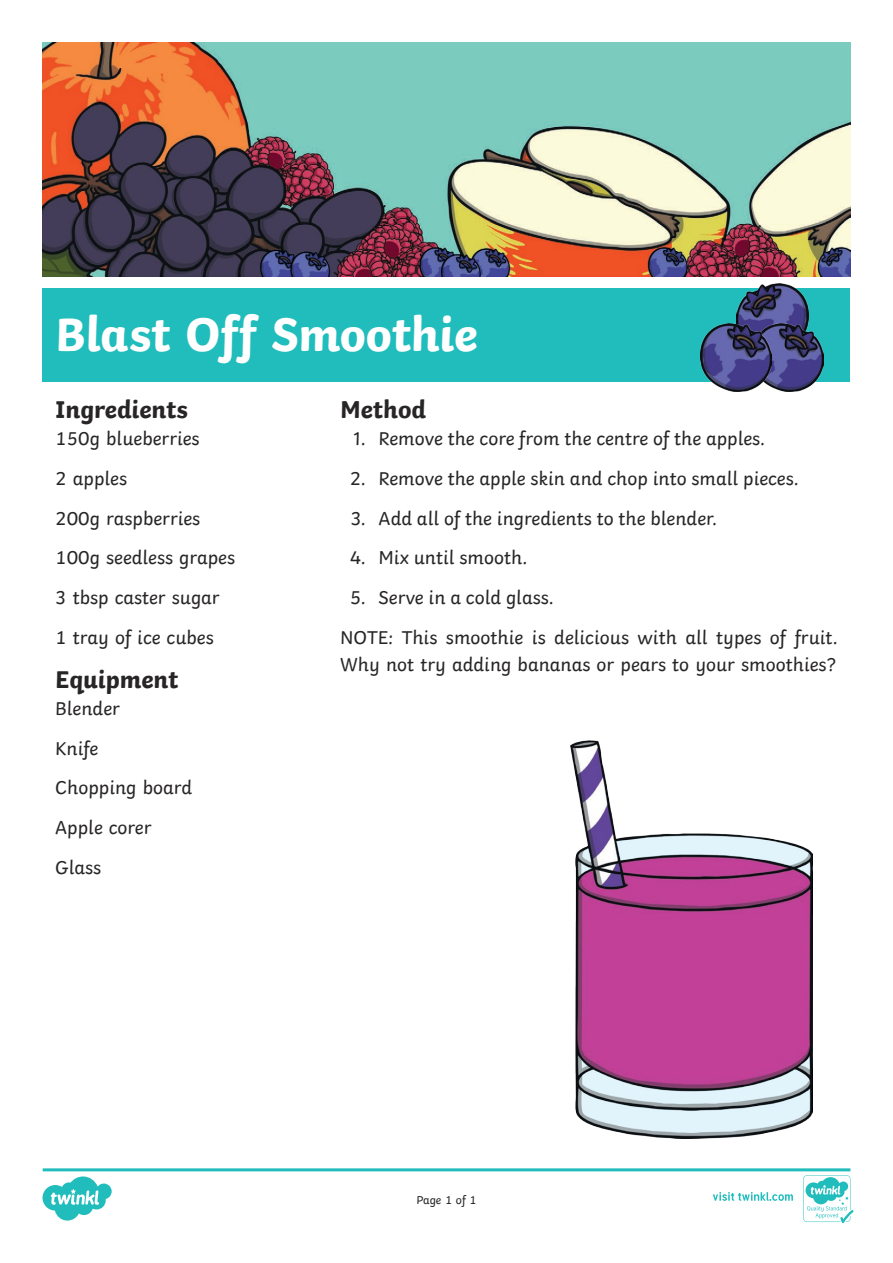
<style>
.page{position:relative;width:893px;height:1263px;background:#fff}
.page>*{position:absolute;margin:0;border:0;box-sizing:border-box;transform-origin:0 0}
.t1{font:700 49.5px "Twinkl";letter-spacing:-.01em;color:#fff}
.Heading_2{font:700 25.5px "Twinkl";color:#282526}
.Subtitle{font:700 25.5px "Twinkl";color:#282526}
.KS2_Body_Copy{font:19.5px/27px "Twinkl";color:#282526}
.Ingredients_and_Equi{font:19.5px "Twinkl";color:#282526}
.t2{font:12px "Twinkl";letter-spacing:-.005em;color:#282526}
</style>
<div class="page">
<div style="left:43px;top:288px;width:807px;height:93px;background:#21bdbd"></div>
<img style="left:43px;top:43px;width:807px;height:233px">
<svg style="left:43px;top:1168px;width:810px;height:55px"></svg>
<img style="left:571px;top:740px;width:241px;height:399px">
<img style="left:737px;top:284px;width:71px;height:40px">
<img style="left:771px;top:324px;width:53px;height:68px">
<img style="left:700px;top:324px;width:71px;height:68px">
<p class="t1" style="left:55px;top:293px;width:424px">Blast Off Smoothie</p>
<p class="Subtitle" style="left:55px;top:388px;width:134px">Ingredients</p>
<p class="Ingredients_and_Equi" style="left:55px;top:423px;width:146px">150g blueberries</p>
<p class="Ingredients_and_Equi" style="left:55px;top:463px;width:73px">2 apples</p>
<p class="Ingredients_and_Equi" style="left:55px;top:503px;width:147px">200g raspberries</p>
<p class="Ingredients_and_Equi" style="left:55px;top:543px;width:181px">100g seedless grapes</p>
<p class="Ingredients_and_Equi" style="left:55px;top:582px;width:166px">3 tbsp caster sugar</p>
<p class="Ingredients_and_Equi" style="left:55px;top:622px;width:160px">1 tray of ice cubes</p>
<p class="Heading_2" style="left:55px;top:658px;width:125px">Equipment</p>
<p class="KS2_Body_Copy" style="left:55px;top:693px;width:66px">Blender</p>
<p class="KS2_Body_Copy" style="left:55px;top:733px;width:44px">Knife</p>
<p class="KS2_Body_Copy" style="left:55px;top:773px;width:138px">Chopping board</p>
<p class="KS2_Body_Copy" style="left:55px;top:812px;width:98px">Apple corer</p>
<p class="KS2_Body_Copy" style="left:55px;top:852px;width:47px">Glass</p>
<p class="Heading_2" style="left:340px;top:388px;width:87px">Method</p>
<p class="KS2_Body_Copy" style="left:354px;top:423px;width:413px">1. Remove the core from the centre of the apples.</p>
<p class="KS2_Body_Copy" style="left:350px;top:463px;width:450px">2. Remove the apple skin and chop into small pieces.</p>
<p class="KS2_Body_Copy" style="left:351px;top:503px;width:368px">3. Add all of the ingredients to the blender.</p>
<p class="KS2_Body_Copy" style="left:350px;top:542px;width:179px">4. Mix until smooth.</p>
<p class="KS2_Body_Copy" style="left:351px;top:582px;width:205px">5. Serve in a cold glass.</p>
<p class="KS2_Body_Copy" style="left:340px;top:622px;width:499px">NOTE: This smoothie is delicious with all types of fruit.<br>Why not try adding bananas or pears to your smoothies?</p>
<p class="t2" style="left:416px;top:1191px;width:62px">Page 1 of 1</p>
</div>
